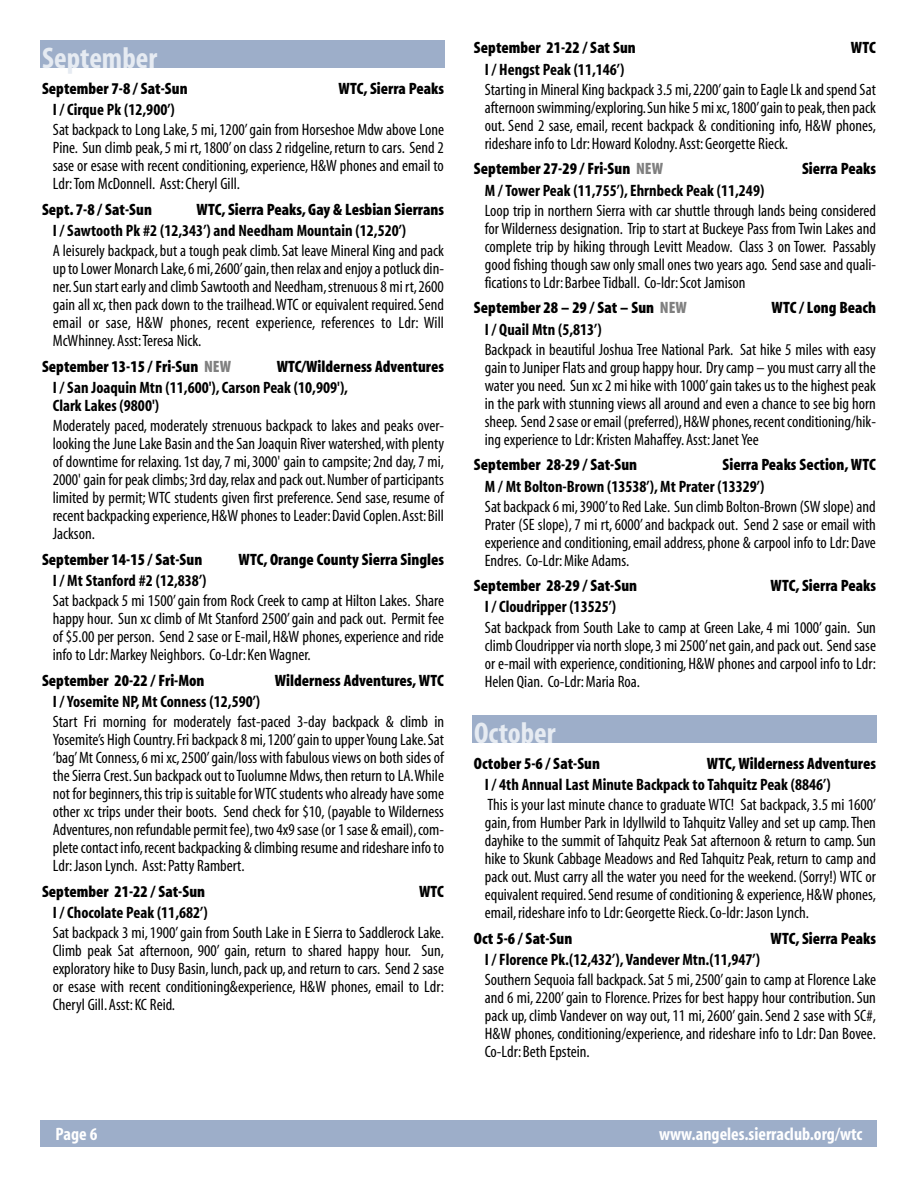
<style>
.page{position:relative;width:918px;height:1188px;background:#fff}
.page>*{position:absolute;margin:0;border:0;box-sizing:border-box;transform-origin:0 0}
.t1{font:30px "Myriad MM 700 300";color:#e6ebf2}
.t2{font:18px "Myriad MM 700 300";color:#fff}
.t3{font:16.5px/18px "Myriad MM 400 300";color:#000;text-align:justify}
.t4{font:16.5px "Myriad MM 830 300";color:#000}
.t5{font:16.5px/18px "Myriad MM 700 300";color:#000}
.s1{color:#808080}
</style>
<div class="page">
<div style="left:40px;top:1120px;width:838px;height:28px;background:#9daec9"></div>
<div style="left:40px;top:40px;width:406px;height:28px;background:#9daec9"></div>
<div style="left:472px;top:716px;width:406px;height:27px;background:#9daec9"></div>
<h1 class="t1" style="left:42px;top:49px;width:117px">September</h1>
<p class="t4" style="left:42px;top:83px;width:147px">September 7-8 / Sat-Sun</p>
<p class="t4" style="left:338px;top:83px;width:107px">WTC, Sierra Peaks</p>
<p class="t5" style="left:53px;top:102px;width:123px">I / Cirque Pk (12,900’)</p>
<p class="t3" style="left:53px;top:122px;width:393px">Sat backpack to Long Lake, 5 mi, 1200’ gain from Horseshoe Mdw above Lone Pine. Sun climb peak, 5 mi rt, 1800’on class 2 ridgeline, return to cars. Send 2 sase or esase with recent conditioning, experience, H&amp;W phones and email to Ldr:Tom McDonnell. Asst:Cheryl Gill.</p>
<p class="t4" style="left:42px;top:204px;width:111px">Sept. 7-8 / Sat-Sun</p>
<p class="t4" style="left:196px;top:204px;width:249px">WTC, Sierra Peaks, Gay &amp; Lesbian Sierrans</p>
<p class="t5" style="left:53px;top:223px;width:355px">I / Sawtooth Pk #2 (12,343’) and Needham Mountain (12,520’)</p>
<p class="t3" style="left:53px;top:243px;width:393px">A leisurely backpack, but a tough peak climb.Sat leave Mineral King and pack up to Lower Monarch Lake,6 mi,2600’gain,then relax and enjoy a potluck din&shy;ner.Sun start early and climb Sawtooth and Needham,strenuous 8 mi rt,2600 gain all xc, then pack down to the trailhead.WTC or equivalent required. Send email or sase, H&amp;W phones, recent experience, references to Ldr: Will McWhinney.Asst:Teresa Nick.</p>
<p class="t4" style="left:42px;top:361px;width:191px">September 13-15 / Fri-Sun <span class="s1">NEW</span></p>
<p class="t4" style="left:277px;top:361px;width:169px">WTC/Wilderness Adventures</p>
<p class="t5" style="left:53px;top:380px;width:297px">I / San Joaquin Mtn (11,600'), Carson Peak (10,909'),<br>Clark Lakes (9800')</p>
<p class="t3" style="left:53px;top:418px;width:393px">Moderately paced, moderately strenuous backpack to lakes and peaks over&shy;looking the June Lake Basin and the San Joaquin River watershed,with plenty of downtime for relaxing. 1st day, 7 mi, 3000' gain to campsite; 2nd day, 7 mi, 2000' gain for peak climbs;3rd day,relax and pack out.Number of participants limited by permit; WTC students given first preference. Send sase, resume of recent backpacking experience,H&amp;W phones to Leader:David Coplen.Asst:Bill Jackson.</p>
<p class="t4" style="left:42px;top:554px;width:162px">September 14-15 / Sat-Sun</p>
<p class="t4" style="left:239px;top:554px;width:207px">WTC, Orange County Sierra Singles</p>
<p class="t5" style="left:53px;top:573px;width:155px">I / Mt Stanford #2 (12,838’)</p>
<p class="t3" style="left:53px;top:593px;width:393px">Sat backpack 5 mi 1500’ gain from Rock Creek to camp at Hilton Lakes. Share happy hour. Sun xc climb of Mt Stanford 2500’ gain and pack out. Permit fee of $5.00 per person. Send 2 sase or E-mail, H&amp;W phones, experience and ride info to Ldr:Markey Neighbors. Co-Ldr:Ken Wagner.</p>
<p class="t4" style="left:42px;top:675px;width:164px">September 20-22 / Fri-Mon</p>
<p class="t4" style="left:275px;top:675px;width:171px">Wilderness Adventures, WTC</p>
<p class="t5" style="left:53px;top:694px;width:209px">I / Yosemite NP, Mt Conness (12,590’)</p>
<p class="t3" style="left:53px;top:714px;width:393px">Start Fri morning for moderately fast-paced 3-day backpack &amp; climb in Yosemite’s High Country.Fri backpack 8 mi,1200’gain to upper Young Lake.Sat ‘bag’Mt Conness,6 mi xc,2500’gain/loss with fabulous views on both sides of the Sierra Crest.Sun backpack out to Tuolumne Mdws,then return to LA.While not for beginners,this trip is suitable for WTC students who already have some other xc trips under their boots. Send check for $10, (payable to Wilderness Adventures,non refundable permit fee),two 4x9 sase (or 1 sase &amp; email),com&shy;plete contact info,recent backpacking &amp; climbing resume and rideshare info to Ldr:Jason Lynch. Asst:Patty Rambert.</p>
<p class="t4" style="left:42px;top:886px;width:165px">September 21-22 / Sat-Sun</p>
<p class="t4" style="left:419px;top:886px;width:26px">WTC</p>
<p class="t5" style="left:53px;top:905px;width:156px">I / Chocolate Peak (11,682’)</p>
<p class="t3" style="left:53px;top:925px;width:393px">Sat backpack 3 mi, 1900’ gain from South Lake in E Sierra to Saddlerock Lake.<br>Climb peak Sat afternoon, 900’ gain, return to shared happy hour. Sun, exploratory hike to Dusy Basin, lunch, pack up, and return to cars. Send 2 sase or esase with recent conditioning&amp;experience, H&amp;W phones, email to Ldr:<br>Cheryl Gill.Asst:KC Reid.</p>
<p class="t4" style="left:474px;top:43px;width:163px">September 21-22 / Sat Sun</p>
<p class="t4" style="left:851px;top:43px;width:27px">WTC</p>
<p class="t5" style="left:485px;top:62px;width:141px">I / Hengst Peak (11,146’)</p>
<p class="t3" style="left:485px;top:82px;width:393px">Starting in Mineral King backpack 3.5 mi,2200’gain to Eagle Lk and spend Sat afternoon swimming/exploring.Sun hike 5 mi xc,1800’gain to peak,then pack out. Send 2 sase, email, recent backpack &amp; conditioning info, H&amp;W phones, rideshare info to Ldr:Howard Kolodny.Asst:Georgette Rieck.</p>
<p class="t4" style="left:474px;top:164px;width:191px">September 27-29 / Fri-Sun <span class="s1">NEW</span></p>
<p class="t4" style="left:802px;top:164px;width:75px">Sierra Peaks</p>
<p class="t5" style="left:485px;top:183px;width:281px">M / Tower Peak (11,755’), Ehrnbeck Peak (11,249)</p>
<p class="t3" style="left:485px;top:203px;width:393px">Loop trip in northern Sierra with car shuttle through lands being considered for Wilderness designation. Trip to start at Buckeye Pass from Twin Lakes and complete trip by hiking through Levitt Meadow. Class 3 on Tower. Passably good fishing though saw only small ones two years ago. Send sase and quali&shy;fications to Ldr:Barbee Tidball. Co-ldr:Scot Jamison</p>
<p class="t4" style="left:474px;top:303px;width:214px">September 28 – 29 / Sat – Sun <span class="s1">NEW</span></p>
<p class="t4" style="left:771px;top:303px;width:106px">WTC / Long Beach</p>
<p class="t5" style="left:485px;top:322px;width:118px">I / Quail Mtn (5,813’)</p>
<p class="t3" style="left:485px;top:342px;width:393px">Backpack in beautiful Joshua Tree National Park. Sat hike 5 miles with easy gain to Juniper Flats and group happy hour. Dry camp – you must carry all the water you need. Sun xc 2 mi hike with 1000’gain takes us to the highest peak in the park with stunning views all around and even a chance to see big horn sheep. Send 2 sase or email (preferred),H&amp;W phones,recent conditioning/hik&shy;ing experience to Ldr:Kristen Mahaffey.Asst:Janet Yee</p>
<p class="t4" style="left:474px;top:459px;width:165px">September 28-29 / Sat-Sun</p>
<p class="t4" style="left:723px;top:459px;width:155px">Sierra Peaks Section, WTC</p>
<p class="t5" style="left:485px;top:479px;width:281px">M / Mt Bolton-Brown (13538’), Mt Prater (13329’)</p>
<p class="t3" style="left:485px;top:499px;width:393px">Sat backpack 6 mi,3900’to Red Lake. Sun climb Bolton-Brown (SW slope) and Prater (SE slope), 7 mi rt, 6000’ and backpack out. Send 2 sase or email with experience and conditioning, email address, phone &amp; carpool info to Ldr:Dave Endres. Co-Ldr:Mike Adams.</p>
<p class="t4" style="left:474px;top:580px;width:165px">September 28-29 / Sat-Sun</p>
<p class="t4" style="left:770px;top:580px;width:107px">WTC, Sierra Peaks</p>
<p class="t5" style="left:485px;top:599px;width:133px">I / Cloudripper (13525’)</p>
<p class="t3" style="left:485px;top:620px;width:393px">Sat backpack from South Lake to camp at Green Lake, 4 mi 1000’ gain. Sun climb Cloudripper via north slope,3 mi 2500’net gain,and pack out. Send sase or e-mail with experience, conditioning, H&amp;W phones and carpool info to Ldr:<br>Helen Qian. Co-Ldr:Maria Roa.</p>
<h1 class="t1" style="left:474px;top:724px;width:83px">October</h1>
<p class="t4" style="left:474px;top:758px;width:128px">October 5-6 / Sat-Sun</p>
<p class="t4" style="left:707px;top:758px;width:171px">WTC, Wilderness Adventures</p>
<p class="t5" style="left:485px;top:777px;width:347px">I / 4th Annual Last Minute Backpack to Tahquitz Peak (8846’)</p>
<p class="t3" style="left:485px;top:797px;width:393px">This is your last minute chance to graduate WTC! Sat backpack, 3.5 mi 1600’ gain, from Humber Park in Idyllwild to Tahquitz Valley and set up camp.Then dayhike to the summit of Tahquitz Peak Sat afternoon &amp; return to camp. Sun hike to Skunk Cabbage Meadows and Red Tahquitz Peak, return to camp and pack out. Must carry all the water you need for the weekend. (Sorry!) WTC or equivalent required.Send resume of conditioning &amp; experience, H&amp;W phones, email, rideshare info to Ldr:Georgette Rieck.Co-ldr:Jason Lynch.</p>
<p class="t4" style="left:474px;top:933px;width:100px">Oct 5-6 / Sat-Sun</p>
<p class="t4" style="left:770px;top:933px;width:107px">WTC, Sierra Peaks</p>
<p class="t5" style="left:485px;top:952px;width:277px">I / Florence Pk.(12,432’), Vandever Mtn.(11,947’)</p>
<p class="t3" style="left:485px;top:972px;width:393px">Southern Sequoia fall backpack.Sat 5 mi, 2500’gain to camp at Florence Lake and 6 mi, 2200’ gain to Florence. Prizes for best happy hour contribution. Sun pack up, climb Vandever on way out, 11 mi, 2600’ gain. Send 2 sase with SC#, H&amp;W phones, conditioning/experience, and rideshare info to Ldr: Dan Bovee.<br>Co-Ldr:Beth Epstein.</p>
<p class="t2" style="left:55px;top:1128px;width:43px">Page 6</p>
<p class="t2" style="left:659px;top:1128px;width:205px">www.angeles.sierraclub.org/wtc</p>
</div>
